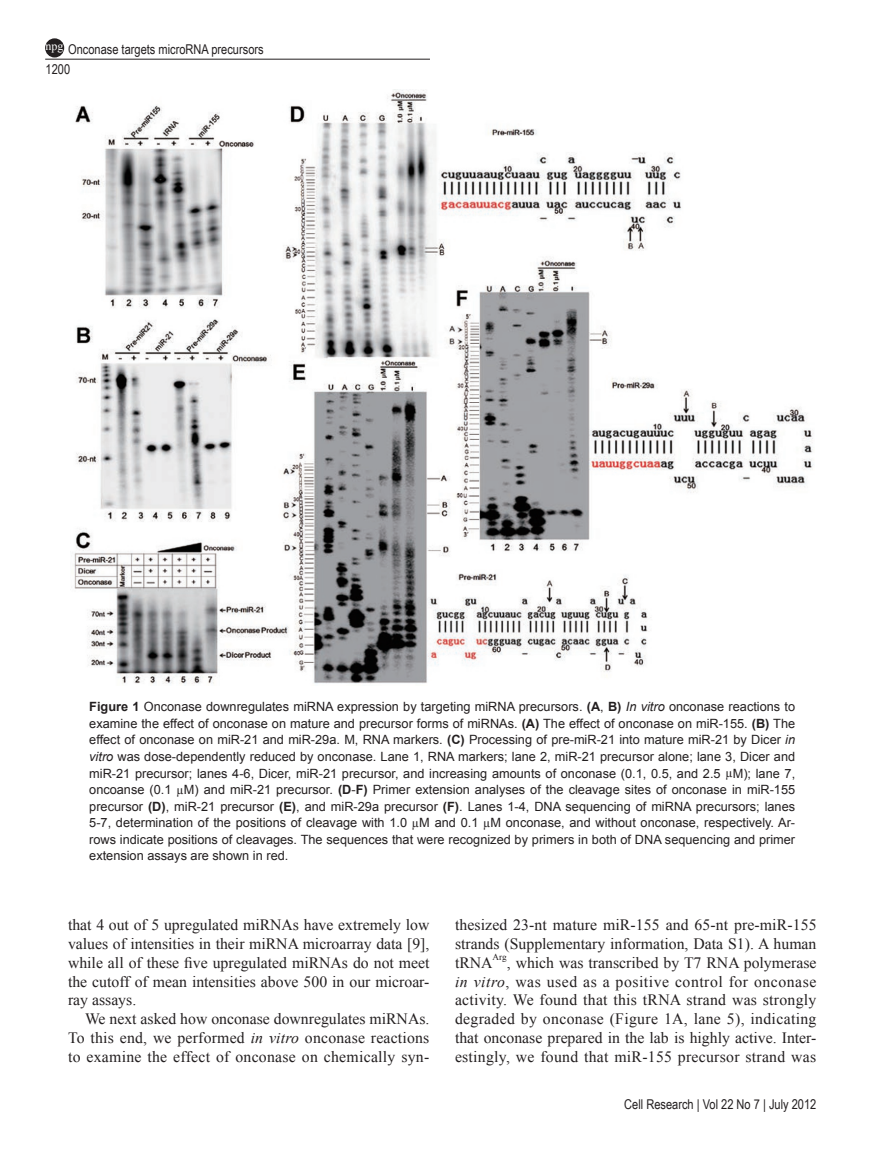
<style>
.page{position:relative;width:893px;height:1170px;background:#fff}
.page>*{position:absolute;margin:0;border:0;box-sizing:border-box;transform-origin:0 0}
.t1{font:15.75px/18.8px "Times New Roman PSMT2";color:#231f20;text-align:justify}
.t2{font:15.75px "Times New Roman";color:#231f20}
.t3{font:13.5px/19.8px "Arial Narrow";color:#231f20}
.t4{font:12.75px/16.5px "Arial";color:#231f20;text-align:justify}
.t5{font:12px "Times New Roman PSMT2";color:#fff}
.t6{font:9.15px "Times New Roman PSMT2";color:#231f20}
.s1{font-weight:700}
.s2{font-style:italic}
.s3{font-family:"Times New Roman PSMT2"}
.s4{font-family:"Times New Roman";font-style:italic}
</style>
<div class="page">
<hr style="left:45px;top:59px;width:385px;height:1px;background:#231f20">
<div style="left:46px;top:39px;width:17px;height:18px;background:#231f20;border-radius:50%"></div>
<div style="left:45px;top:38px;width:19px;height:19px;border:2px solid #231f20;border-radius:50%"></div>
<img style="left:74px;top:89px;width:740px;height:595px">
<p class="t3" style="left:46px;top:39px;width:220px;text-indent:23px">Onconase targets microRNA precursors<br>1200</p>
<p class="t5" style="left:46px;top:38px;width:19px">npg</p>
<p class="t4" style="left:89px;top:698px;width:707px"><span class="s1">Figure 1</span> Onconase downregulates miRNA expression by targeting miRNA precursors. <span class="s1">(A</span>, <span class="s1">B)</span> <span class="s2">In vitro</span> onconase reactions to examine the effect of onconase on mature and precursor forms of miRNAs. <span class="s1">(A)</span> The effect of onconase on miR-155. <span class="s1">(B)</span> The effect of onconase on miR-21 and miR-29a. M, RNA markers. <span class="s1">(C)</span> Processing of pre-miR-21 into mature miR-21 by Dicer <span class="s2">in vitro</span> was dose-dependently reduced by onconase. Lane 1, RNA markers; lane 2, miR-21 precursor alone; lane 3, Dicer and miR-21 precursor; lanes 4-6, Dicer, miR-21 precursor, and increasing amounts of onconase (0.1, 0.5, and 2.5 <span class="s3">µ</span>M); lane 7, oncoanse (0.1 <span class="s3">µ</span>M) and miR-21 precursor. <span class="s1">(D</span>-<span class="s1">F)</span> Primer extension analyses of the cleavage sites of onconase in miR-155 precursor <span class="s1">(D)</span>, miR-21 precursor <span class="s1">(E)</span>, and miR-29a precursor <span class="s1">(F)</span>. Lanes 1-4, DNA sequencing of miRNA precursors; lanes 5-7, determination of the positions of cleavage with 1.0 <span class="s3">µ</span>M and 0.1 <span class="s3">µ</span>M onconase, and without onconase, respectively. Ar&shy;rows indicate positions of cleavages. The sequences that were recognized by primers in both of DNA sequencing and primer extension assays are shown in red.</p>
<p class="t1" style="left:68px;top:915px;width:363px">that 4 out of 5 upregulated miRNAs have extremely low values of intensities in their miRNA microarray data [9],</p>
<p class="t2" style="left:68px;top:951px;width:363px">while all of these five upregulated miRNAs do not meet</p>
<p class="t1" style="left:68px;top:971px;width:363px">the cutoff of mean intensities above 500 in our microar&shy;ray assays.</p>
<p class="t1" style="left:68px;top:1009px;width:363px;text-indent:17px">We next asked how onconase downregulates miRNAs.<br>To this end, we performed <span class="s4">in vitro</span> onconase reactions to examine the effect of onconase on chemically syn-</p>
<p class="t1" style="left:455px;top:915px;width:363px">thesized 23-nt mature miR-155 and 65-nt pre-miR-155 strands (Supplementary information, Data S1). A human tRNA</p>
<p class="t6" style="left:493px;top:951px;width:16px">Arg</p>
<p class="t1" style="left:455px;top:952px;width:363px;text-indent:52px">, which was transcribed by T7 RNA polymerase <span class="s4">in vitro</span>, was used as a positive control for onconase activity. We found that this tRNA strand was strongly degraded by onconase (Figure 1A, lane 5), indicating that onconase prepared in the lab is highly active. Inter&shy;estingly, we found that miR-155 precursor strand was</p>
<p class="t3" style="left:624px;top:1093px;width:194px">Cell Research | Vol 22 No 7 | July 2012</p>
</div>
